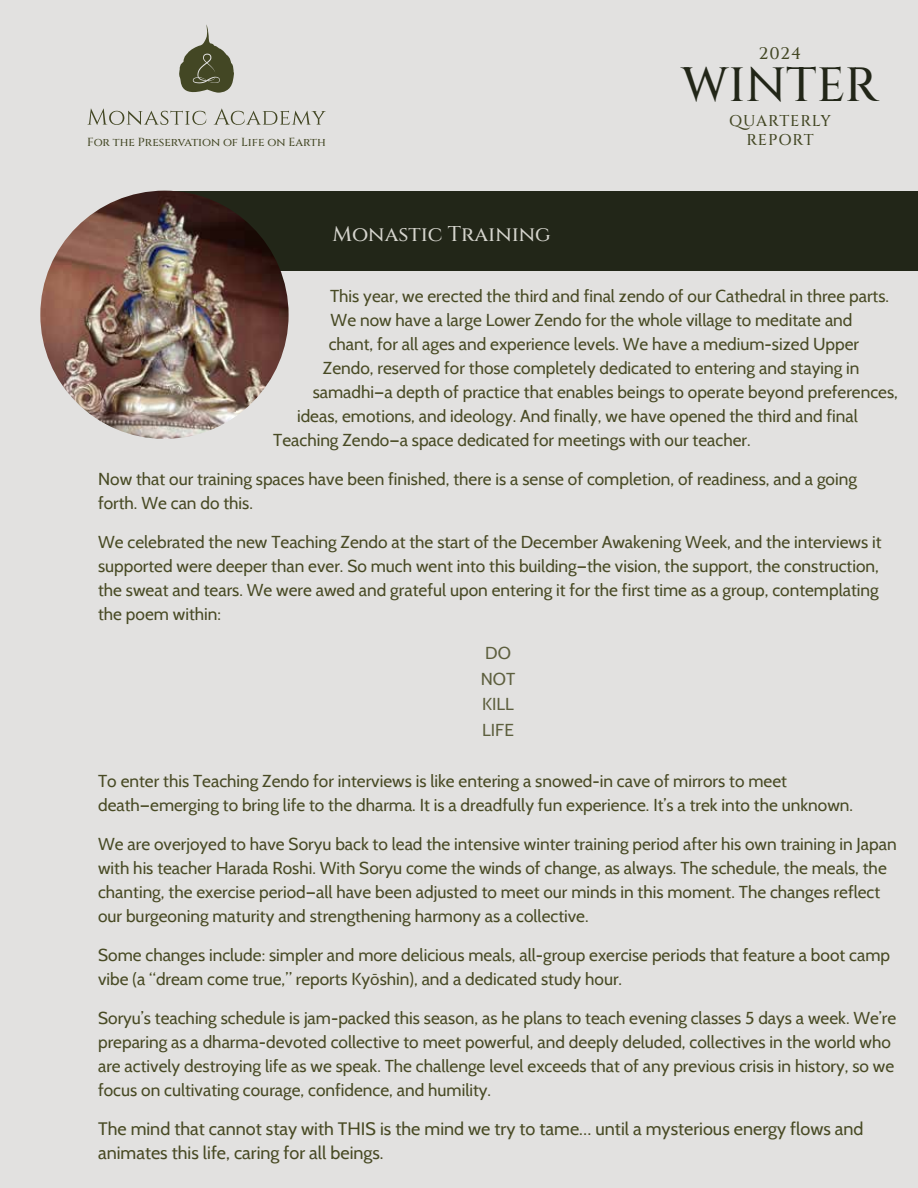
<style>
.page{position:relative;width:918px;height:1188px;background:#e2e1e0}
.page>*{position:absolute;margin:0;border:0;box-sizing:border-box;transform-origin:0 0}
.t1{font:500 48px "Cinzel";color:#222618}
.t2{font:500 21px "Cinzel";color:#d5d4cd}
.t3{font:18px/24px "Cabin";color:#484a24}
.t4{font:17.25px/24px "Cabin";color:#484a24}
.t5{font:17.25px/25.5px "Cabin";color:rgb(72 74 36/.86)}
.t6{font:500 16.8px "Cinzel";color:#434724}
.t7{font:500 15.6px/19.2px "Cinzel";letter-spacing:.045em;color:#434724;text-align:center}
.t8{font:500 11.7px "Cinzel";letter-spacing:-.005em;color:#434724}
.s1{font-family:"Myriad Pro"}
</style>
<div class="page">
<div style="left:168px;top:191px;width:750px;height:80px;background:#222618"></div>
<svg style="left:179px;top:24px;width:55px;height:69px"></svg>
<svg style="left:87px;top:109px;width:119px;height:16px"></svg>
<svg style="left:214px;top:109px;width:112px;height:16px"></svg>
<img style="left:40px;top:191px;width:249px;height:248px;border-radius:124px">
<p class="t8" style="left:87px;top:134px;width:240px">For the Preservation of Life on Earth</p>
<p class="t2" style="left:333px;top:220px;width:220px">Monastic Training</p>
<p class="t6" style="left:759px;top:43px;width:44px">2024</p>
<h1 class="t1" style="left:682px;top:55px;width:198px">WINTER</h1>
<p class="t7" style="left:729px;top:111px;width:103px">QUARTERLY<br>REPORT</p>
<p class="t4" style="left:330px;top:284px;width:560px">This year, we erected the third and final zendo of our Cathedral in three parts.</p>
<p class="t4" style="left:331px;top:308px;width:523px">We now have a large Lower Zendo for the whole village to meditate and</p>
<p class="t4" style="left:329px;top:332px;width:532px">chant, for all ages and experience levels. We have a medium-sized Upper</p>
<p class="t4" style="left:323px;top:356px;width:538px">Zendo, reserved for those completely dedicated to entering and staying in</p>
<p class="t4" style="left:313px;top:380px;width:587px">samadhi—a depth of practice that enables beings to operate beyond preferences,</p>
<p class="t4" style="left:297px;top:404px;width:562px">ideas, emotions, and ideology. And finally, we have opened the third and final</p>
<p class="t4" style="left:273px;top:428px;width:479px">Teaching Zendo—a space dedicated for meetings with our teacher.</p>
<p class="t4" style="left:98px;top:467px;width:760px">Now that our training spaces have been finished, there is a sense of completion, of readiness, and a going forth. We can do this.</p>
<p class="t4" style="left:98px;top:530px;width:785px">We celebrated the new Teaching Zendo at the start of the December Awakening Week, and the interviews it supported were deeper than ever. So much went into this building—the vision, the support, the construction, the sweat and tears. We were awed and grateful upon entering it for the first time as a group, contemplating the poem within:</p>
<p class="t5" style="left:481px;top:640px;width:36px">DO<br>NOT<br>KILL<br>LIFE</p>
<p class="t4" style="left:98px;top:769px;width:756px">To enter this Teaching Zendo for interviews is like entering a snowed-in cave of mirrors to meet death—emerging to bring life to the dharma. It is a dreadfully fun experience. It’s a trek into the unknown.</p>
<p class="t4" style="left:98px;top:832px;width:800px">We are overjoyed to have Soryu back to lead the intensive winter training period after his own training in Japan with his teacher Harada Roshi. With Soryu come the winds of change, as always. The schedule, the meals, the chanting, the exercise period—all have been adjusted to meet our minds in this moment. The changes reflect our burgeoning maturity and strengthening harmony as a collective.</p>
<p class="t4" style="left:98px;top:943px;width:793px">Some changes include: simpler and more delicious meals, all-group exercise periods that feature a boot camp vibe (a “dream come true,” reports Ky<span class="s1">ō</span>shin), and a dedicated study hour.</p>
<p class="t4" style="left:98px;top:1006px;width:800px">Soryu’s teaching schedule is jam-packed this season, as he plans to teach evening classes 5 days a week. We’re preparing as a dharma-devoted collective to meet powerful, and deeply deluded, collectives in the world who are actively destroying life as we speak. The challenge level exceeds that of any previous crisis in history, so we focus on cultivating courage, confidence, and humility.</p>
<p class="t3" style="left:98px;top:1116px;width:767px">The mind that cannot stay with THIS is the mind we try to tame… until a mysterious energy flows and animates this life, caring for all beings.</p>
</div>
